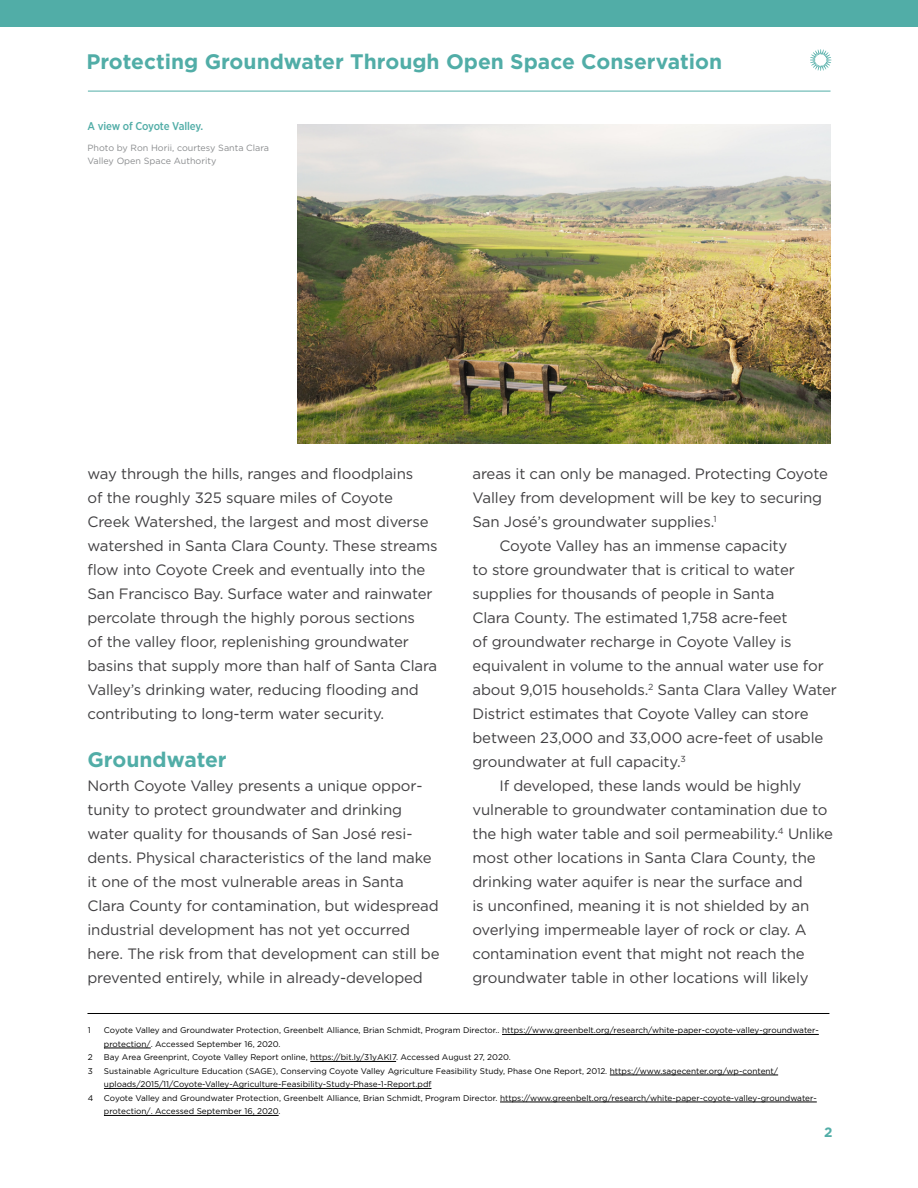
<style>
.page{position:relative;width:918px;height:1188px;background:#fff}
.page>*{position:absolute;margin:0;border:0;box-sizing:border-box;transform-origin:0 0}
.t1{font:700 21px "Gotham";color:#51ada7}
.t2{font:15px/24px "Gotham";letter-spacing:-.01em;color:#414042}
.t3{font:700 13.5px "Gotham";color:#51ada7}
.t4{font:500 11.25px "Gotham Narrow";letter-spacing:-.015em;color:#51ada7}
.t5{font:9px/13.5px "Gotham";color:#8a8c8e}
.t6{font:8.25px/13.5px "Gotham";color:#000}
</style>
<div class="page">
<div style="left:0;top:0;width:918px;height:27px;background:#51ada7"></div>
<svg style="left:810px;top:49px;width:21px;height:22px"></svg>
<hr style="left:88px;top:91px;width:743px;height:1px;background:#51ada7">
<hr style="left:502px;top:1034px;width:317px;height:1px;background:#000">
<hr style="left:104px;top:1048px;width:47px;height:1px;background:#000">
<hr style="left:310px;top:1061px;width:86px;height:1px;background:#000">
<hr style="left:610px;top:1075px;width:168px;height:1px;background:#000">
<hr style="left:104px;top:1088px;width:327px;height:1px;background:#000">
<hr style="left:500px;top:1102px;width:317px;height:1px;background:#000">
<hr style="left:104px;top:1115px;width:175px;height:1px;background:#000">
<hr style="left:87px;top:1013px;width:742px;height:1px;background:#000">
<img style="left:297px;top:124px;width:533px;height:319px">
<h1 class="t1" style="left:86px;top:50px;width:637px">Protecting Groundwater Through Open Space Conservation</h1>
<p class="t4" style="left:87px;top:119px;width:117px">A view of Coyote Valley.</p>
<p class="t5" style="left:87px;top:141px;width:183px">Photo by Ron Horii, courtesy Santa Clara<br>Valley Open Space Authority</p>
<p class="t2" style="left:87px;top:462px;width:352px">way through the hills, ranges and floodplains<br>of the roughly 325 square miles of Coyote Creek Watershed, the largest and most diverse watershed in Santa Clara County. These streams flow into Coyote Creek and eventually into the San Francisco Bay. Surface water and rainwater percolate through the highly porous sections<br>of the valley floor, replenishing groundwater basins that supply more than half of Santa Clara Valley’s drinking water, reducing flooding and contributing to long-term water security.</p>
<h1 class="t1" style="left:87px;top:748px;width:141px">Groundwater</h1>
<p class="t2" style="left:87px;top:774px;width:354px">North Coyote Valley presents a unique oppor&shy;tunity to protect groundwater and drinking water quality for thousands of San José resi&shy;dents. Physical characteristics of the land make it one of the most vulnerable areas in Santa Clara County for contamination, but widespread industrial development has not yet occurred here. The risk from that development can still be prevented entirely, while in already-developed</p>
<p class="t2" style="left:472px;top:462px;width:357px">areas it can only be managed. Protecting Coyote</p>
<p class="t2" style="left:472px;top:486px;width:351px">Valley from development will be key to securing</p>
<p class="t2" style="left:472px;top:510px;width:246px">San José’s groundwater supplies.<sup>1</sup></p>
<p class="t2" style="left:500px;top:534px;width:289px">Coyote Valley has an immense capacity</p>
<p class="t2" style="left:472px;top:558px;width:324px">to store groundwater that is critical to water</p>
<p class="t2" style="left:472px;top:582px;width:304px">supplies for thousands of people in Santa</p>
<p class="t2" style="left:472px;top:606px;width:317px">Clara County. The estimated 1,758 acre-feet</p>
<p class="t2" style="left:472px;top:630px;width:321px">of groundwater recharge in Coyote Valley is</p>
<p class="t2" style="left:472px;top:654px;width:353px">equivalent in volume to the annual water use for</p>
<p class="t2" style="left:472px;top:678px;width:366px">about 9,015 households.<sup>2</sup> Santa Clara Valley Water</p>
<p class="t2" style="left:473px;top:702px;width:338px">District estimates that Coyote Valley can store</p>
<p class="t2" style="left:473px;top:726px;width:352px">between 23,000 and 33,000 acre-feet of usable</p>
<p class="t2" style="left:473px;top:750px;width:215px">groundwater at full capacity.<sup>3</sup></p>
<p class="t2" style="left:500px;top:774px;width:303px">If developed, these lands would be highly</p>
<p class="t2" style="left:472px;top:798px;width:357px">vulnerable to groundwater contamination due to</p>
<p class="t2" style="left:472px;top:822px;width:362px">the high water table and soil permeability.<sup>4</sup> Unlike</p>
<p class="t2" style="left:473px;top:846px;width:345px">most other locations in Santa Clara County, the</p>
<p class="t2" style="left:473px;top:870px;width:332px">drinking water aquifer is near the surface and</p>
<p class="t2" style="left:473px;top:894px;width:338px">is unconfined, meaning it is not shielded by an</p>
<p class="t2" style="left:473px;top:918px;width:336px">overlying impermeable layer of rock or clay. A</p>
<p class="t2" style="left:473px;top:942px;width:334px">contamination event that might not reach the</p>
<p class="t2" style="left:473px;top:966px;width:338px">groundwater table in other locations will likely</p>
<p class="t6" style="left:88px;top:1024px;width:4px">1</p>
<p class="t6" style="left:104px;top:1024px;width:716px">Coyote Valley and Groundwater Protection, Greenbelt Alliance, Brian Schmidt, Program Director.. https://www.greenbelt.org/research/white-paper-coyote-valley-groundwater&shy;protection/. Accessed September 16, 2020.</p>
<p class="t6" style="left:88px;top:1051px;width:6px">2</p>
<p class="t6" style="left:104px;top:1051px;width:408px">Bay Area Greenprint, Coyote Valley Report online, https://bit.ly/31yAKI7. Accessed August 27, 2020.</p>
<p class="t6" style="left:88px;top:1064px;width:7px">3</p>
<p class="t6" style="left:104px;top:1064px;width:676px">Sustainable Agriculture Education (SAGE), Conserving Coyote Valley Agriculture Feasibility Study, Phase One Report, 2012. https://www.sagecenter.org/wp-content/ uploads/2015/11/Coyote-Valley-Agriculture-Feasibility-Study-Phase-1-Report.pdf</p>
<p class="t6" style="left:88px;top:1091px;width:7px">4</p>
<p class="t6" style="left:104px;top:1091px;width:714px">Coyote Valley and Groundwater Protection, Greenbelt Alliance, Brian Schmidt, Program Director. https://www.greenbelt.org/research/white-paper-coyote-valley-groundwater&shy;protection/. Accessed September 16, 2020.</p>
<p class="t3" style="left:824px;top:1124px;width:10px">2</p>
</div>
